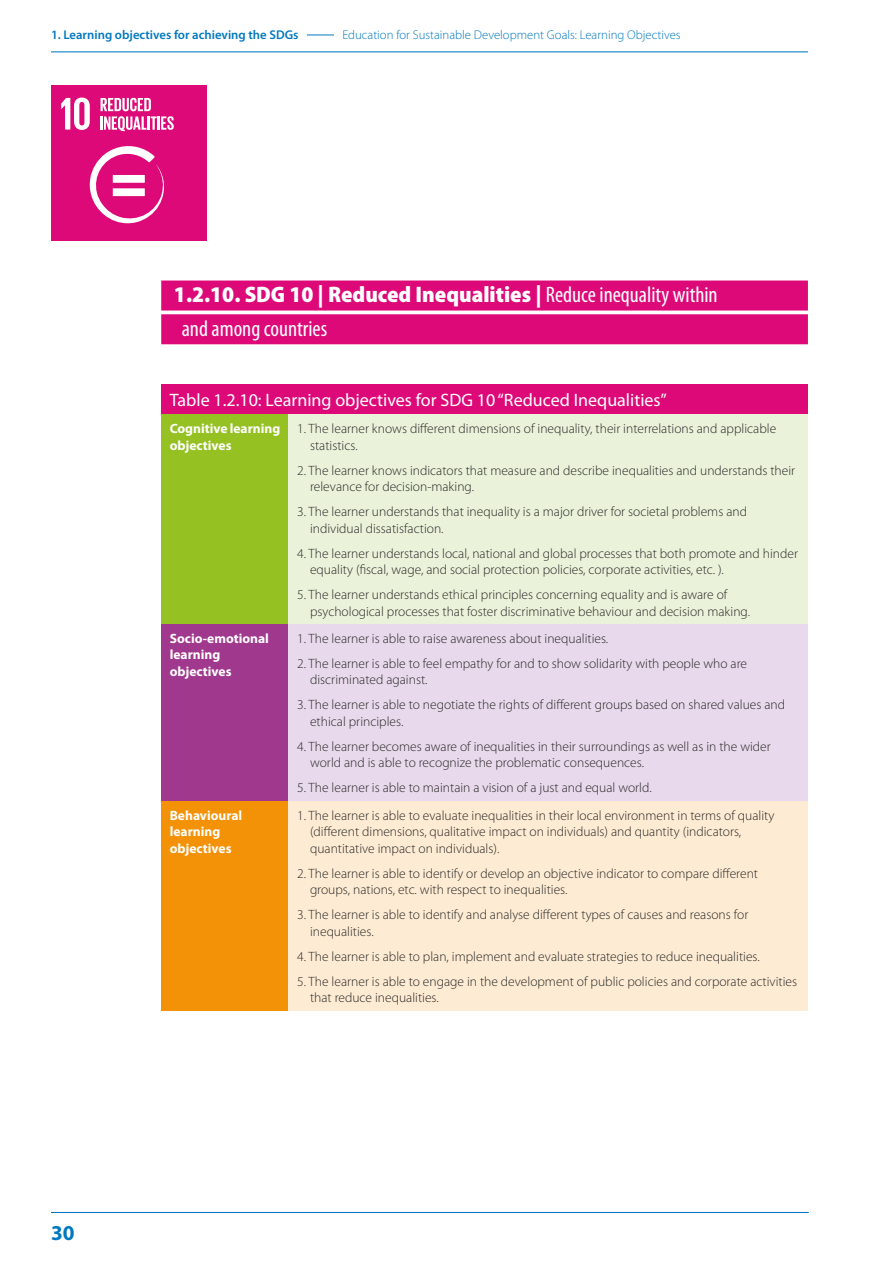
<style>
.page{position:relative;width:893px;height:1263px;background:#fff}
.page>*{position:absolute;margin:0;border:0;box-sizing:border-box;transform-origin:0 0}
.t1{font:condensed 22.5px/33.8px "Myriad Pro";color:#fff}
.t2{font:700 21.15px "Myriad Pro";color:#0078bf}
.t3{font:18px "Myriad Pro";color:#fff}
.t4{font:300 13.5px/16.5px "Myriad Pro";color:#282827}
.t5{font:700 13.5px/16.5px "Myriad Pro";color:#fff}
.t6{font:300 12.75px "Myriad Pro";color:#0078bf}
.t7{font:600 12.75px "Myriad Pro";color:#0078bf}
.s1{font-weight:900;font-stretch:semi-condensed}
</style>
<div class="page">
<hr style="left:51px;top:51px;width:757px;height:1px;background:#0078bf">
<svg style="left:307px;top:35px;width:27px;height:1px"></svg>
<hr style="left:51px;top:1212px;width:758px;height:1px;background:#0078bf">
<div style="left:161px;top:280px;width:647px;height:30px;background:#dd0979"></div>
<div style="left:161px;top:314px;width:647px;height:30px;background:#dd0979"></div>
<div style="left:161px;top:384px;width:647px;height:31px;background:#dd0979"></div>
<div style="left:161px;top:415px;width:128px;height:209px;background:#95c123"></div>
<div style="left:289px;top:415px;width:519px;height:209px;background:#eaf2da"></div>
<div style="left:161px;top:624px;width:128px;height:177px;background:#a0388d"></div>
<div style="left:289px;top:624px;width:519px;height:177px;background:#e9d9ec"></div>
<div style="left:161px;top:801px;width:128px;height:209px;background:#f39207"></div>
<div style="left:289px;top:801px;width:519px;height:209px;background:#feebd3"></div>
<div style="left:51px;top:85px;width:155px;height:156px;background:#dd0979"></div>
<svg style="left:89px;top:146px;width:75px;height:77px"></svg>
<div style="left:113px;top:175px;width:32px;height:8px;background:#fff"></div>
<svg style="left:61px;top:98px;width:29px;height:32px"></svg>
<svg style="left:101px;top:98px;width:73px;height:33px"></svg>
<p class="t7" style="left:51px;top:28px;width:249px">1. Learning objectives for achieving the SDGs</p>
<p class="t6" style="left:342px;top:27px;width:340px">Education for Sustainable Development Goals: Learning Objectives</p>
<h1 class="t1" style="left:182px;top:278px;width:538px;text-indent:-8px"><span class="s1">1.2.10. SDG 10 | Reduced Inequalities |</span> Reduce inequality within and among countries</h1>
<h3 class="t3" style="left:170px;top:390px;width:499px">Table 1.2.10: Learning objectives for SDG 10 “Reduced Inequalities”</h3>
<p class="t5" style="left:170px;top:421px;width:112px">Cognitive learning objectives</p>
<p class="t4" style="left:310px;top:420px;width:468px;text-indent:-13px">1. The learner knows different dimensions of inequality, their interrelations and applicable statistics.</p>
<p class="t4" style="left:310px;top:462px;width:487px;text-indent:-13px">2. The learner knows indicators that measure and describe inequalities and understands their relevance for decision-making.</p>
<p class="t4" style="left:310px;top:503px;width:438px;text-indent:-13px">3. The learner understands that inequality is a major driver for societal problems and individual dissatisfaction.</p>
<p class="t4" style="left:310px;top:545px;width:489px;text-indent:-13px">4. The learner understands local, national and global processes that both promote and hinder equality (fiscal, wage, and social protection policies, corporate activities, etc. ).</p>
<p class="t4" style="left:310px;top:586px;width:442px;text-indent:-13px">5. The learner understands ethical principles concerning equality and is aware of psychological processes that foster discriminative behaviour and decision making.</p>
<p class="t5" style="left:170px;top:630px;width:101px">Socio-emotional learning objectives</p>
<p class="t4" style="left:297px;top:630px;width:312px">1. The learner is able to raise awareness about inequalities.</p>
<p class="t4" style="left:310px;top:655px;width:438px;text-indent:-13px">2. The learner is able to feel empathy for and to show solidarity with people who are discriminated against.</p>
<p class="t4" style="left:310px;top:696px;width:476px;text-indent:-13px">3. The learner is able to negotiate the rights of different groups based on shared values and ethical principles.</p>
<p class="t4" style="left:310px;top:738px;width:462px;text-indent:-13px">4. The learner becomes aware of inequalities in their surroundings as well as in the wider world and is able to recognize the problematic consequences.</p>
<p class="t4" style="left:297px;top:779px;width:356px">5. The learner is able to maintain a vision of a just and equal world.</p>
<h2 class="t2" style="left:51px;top:1221px;width:25px">30</h2>
<p class="t5" style="left:170px;top:807px;width:74px">Behavioural learning objectives</p>
<p class="t4" style="left:310px;top:807px;width:466px;text-indent:-13px">1. The learner is able to evaluate inequalities in their local environment in terms of quality (different dimensions, qualitative impact on individuals) and quantity (indicators, quantitative impact on individuals).</p>
<p class="t4" style="left:310px;top:865px;width:449px;text-indent:-13px">2. The learner is able to identify or develop an objective indicator to compare different groups, nations, etc. with respect to inequalities.</p>
<p class="t4" style="left:310px;top:906px;width:440px;text-indent:-13px">3. The learner is able to identify and analyse different types of causes and reasons for inequalities.</p>
<p class="t4" style="left:297px;top:948px;width:464px">4. The learner is able to plan, implement and evaluate strategies to reduce inequalities.</p>
<p class="t4" style="left:310px;top:973px;width:489px;text-indent:-13px">5. The learner is able to engage in the development of public policies and corporate activities that reduce inequalities.</p>
</div>
